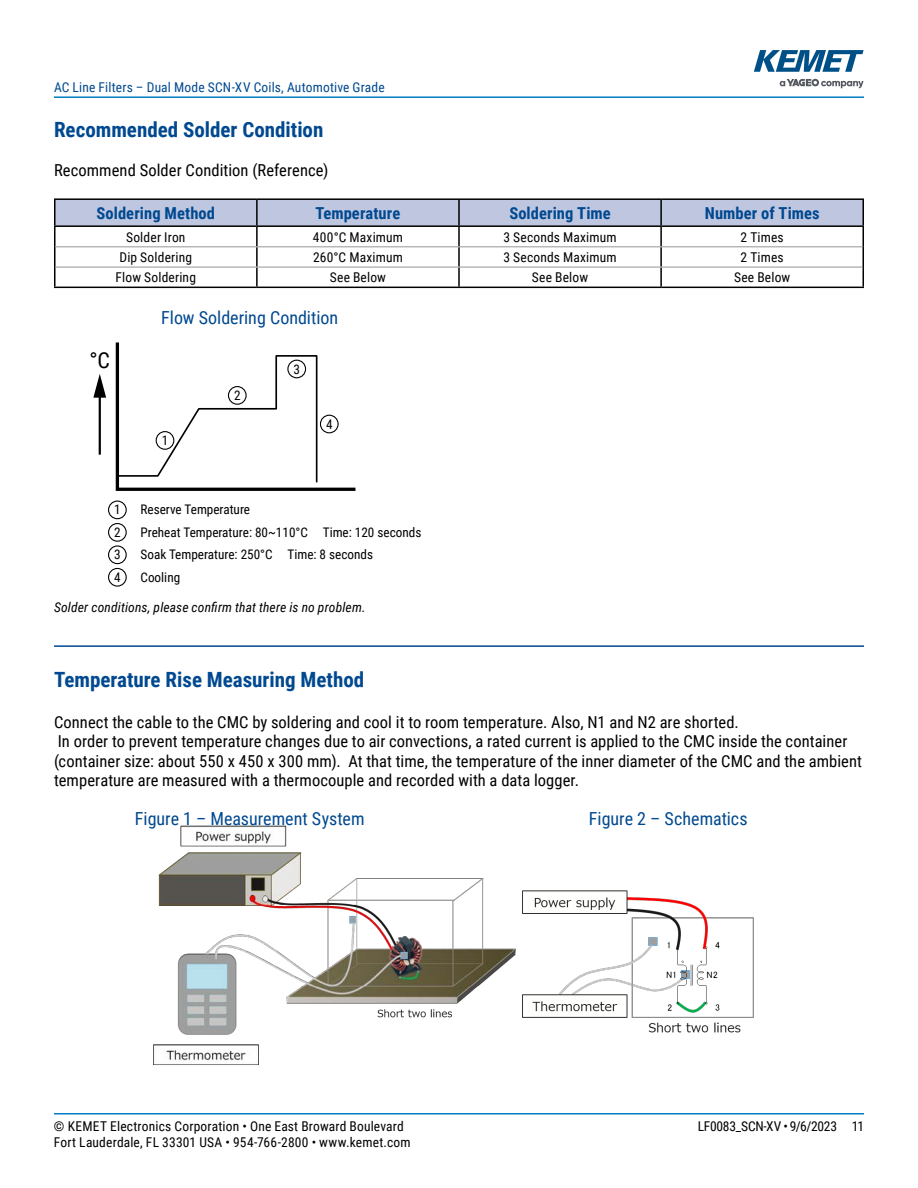
<style>
.page{position:relative;width:918px;height:1188px;background:#fff}
.page>*{position:absolute;margin:0;border:0;box-sizing:border-box;transform-origin:0 0}
.t1{font:22.05px "Roboto Condensed";color:#000}
.t2{font:700 21px "Roboto Condensed";color:#004990}
.t3{font:18px "Roboto Condensed";color:#004990}
.t4{font:16.5px/19.5px "Roboto Condensed";letter-spacing:.005em;color:#000}
.t5{font:700 16.5px "Roboto Condensed";letter-spacing:.005em;color:#004990}
.t6{font:13.5px "Roboto Condensed";letter-spacing:.015em;color:#000}
.t7{font:italic 13.5px "Roboto Condensed";letter-spacing:.01em;color:#000}
.t8{font:13.5px "Roboto Condensed";letter-spacing:.015em;color:#004990}
.t9{font:13.5px "Roboto Condensed";letter-spacing:-.02em;color:#000}
.t10{font:13.2px/22.5px "Roboto Condensed";color:#000}
</style>
<div class="page">
<hr style="left:54px;top:1113px;width:810px;height:2px;background:#007dc3">
<hr style="left:54px;top:96px;width:810px;height:2px;background:#007dc3">
<svg style="left:780px;top:79px;width:84px;height:9px"></svg>
<svg style="left:754px;top:50px;width:110px;height:22px"></svg>
<hr style="left:54px;top:645px;width:810px;height:2px;background:#004990">
<hr style="left:458px;top:247px;width:2px;height:20px;background:#000">
<hr style="left:458px;top:267px;width:2px;height:20px;background:#000">
<hr style="left:54px;top:225px;width:203px;height:2px;background:#000">
<hr style="left:661px;top:225px;width:203px;height:2px;background:#000">
<hr style="left:54px;top:198px;width:203px;height:2px;background:#000">
<hr style="left:54px;top:200px;width:2px;height:25px;background:#000">
<hr style="left:257px;top:198px;width:202px;height:2px;background:#000">
<hr style="left:459px;top:198px;width:202px;height:2px;background:#000">
<hr style="left:661px;top:198px;width:203px;height:2px;background:#000">
<hr style="left:862px;top:200px;width:2px;height:25px;background:#000">
<hr style="left:54px;top:227px;width:2px;height:20px;background:#000">
<hr style="left:862px;top:227px;width:2px;height:20px;background:#000">
<hr style="left:54px;top:247px;width:2px;height:20px;background:#000">
<hr style="left:660px;top:247px;width:2px;height:20px;background:#000">
<hr style="left:862px;top:247px;width:2px;height:20px;background:#000">
<hr style="left:54px;top:267px;width:2px;height:20px;background:#000">
<hr style="left:660px;top:267px;width:2px;height:20px;background:#000">
<hr style="left:862px;top:267px;width:2px;height:20px;background:#000">
<hr style="left:54px;top:287px;width:203px;height:1px;background:#000">
<hr style="left:257px;top:287px;width:202px;height:1px;background:#000">
<hr style="left:459px;top:287px;width:202px;height:1px;background:#000">
<hr style="left:661px;top:287px;width:203px;height:1px;background:#000">
<svg style="left:55px;top:199px;width:808px;height:47px"></svg>
<hr style="left:256px;top:247px;width:2px;height:20px;background:#000">
<hr style="left:256px;top:267px;width:2px;height:20px;background:#000">
<hr style="left:56px;top:246px;width:201px;height:1px;background:#939598">
<hr style="left:257px;top:246px;width:202px;height:1px;background:#939598">
<hr style="left:459px;top:246px;width:202px;height:1px;background:#939598">
<hr style="left:661px;top:246px;width:201px;height:1px;background:#939598">
<hr style="left:56px;top:267px;width:201px;height:1px;background:#939598">
<hr style="left:257px;top:267px;width:202px;height:1px;background:#939598">
<hr style="left:459px;top:267px;width:202px;height:1px;background:#939598">
<hr style="left:661px;top:267px;width:201px;height:1px;background:#939598">
<hr style="left:99px;top:393px;width:2px;height:62px;background:#000">
<svg style="left:93px;top:374px;width:13px;height:24px"></svg>
<svg style="left:115px;top:342px;width:241px;height:149px"></svg>
<div style="left:156px;top:431px;width:18px;height:19px;border:1px solid #000;border-radius:50%"></div>
<div style="left:108px;top:501px;width:19px;height:18px;border:1px solid #000;border-radius:50%"></div>
<div style="left:108px;top:523px;width:19px;height:19px;border:1px solid #000;border-radius:50%"></div>
<div style="left:108px;top:545px;width:19px;height:19px;border:1px solid #000;border-radius:50%"></div>
<div style="left:108px;top:568px;width:19px;height:19px;border:1px solid #000;border-radius:50%"></div>
<div style="left:228px;top:386px;width:19px;height:19px;border:1px solid #000;border-radius:50%"></div>
<div style="left:320px;top:415px;width:19px;height:18px;border:1px solid #000;border-radius:50%"></div>
<div style="left:287px;top:360px;width:19px;height:18px;border:1px solid #000;border-radius:50%"></div>
<img style="left:153px;top:825px;width:363px;height:240px">
<img style="left:522px;top:890px;width:232px;height:143px">
<p class="t8" style="left:54px;top:78px;width:332px">AC Line Filters – Dual Mode SCN-XV Coils, Automotive Grade</p>
<p class="t2" style="left:54px;top:115px;width:271px">Recommended Solder Condition</p>
<p class="t4" style="left:54px;top:160px;width:276px">Recommend Solder Condition (Reference)</p>
<p class="t5" style="left:96px;top:201px;width:120px">Soldering Method</p>
<p class="t5" style="left:316px;top:201px;width:86px">Temperature</p>
<p class="t5" style="left:509px;top:201px;width:103px">Soldering Time</p>
<p class="t5" style="left:705px;top:201px;width:116px">Number of Times</p>
<p class="t6" style="left:126px;top:228px;width:61px">Solder Iron</p>
<p class="t6" style="left:313px;top:228px;width:92px">400°C Maximum</p>
<p class="t6" style="left:503px;top:228px;width:115px">3 Seconds Maximum</p>
<p class="t6" style="left:741px;top:228px;width:45px">2 Times</p>
<p class="t6" style="left:119px;top:248px;width:74px">Dip Soldering</p>
<p class="t6" style="left:313px;top:248px;width:91px">260°C Maximum</p>
<p class="t6" style="left:503px;top:248px;width:115px">3 Seconds Maximum</p>
<p class="t6" style="left:741px;top:248px;width:45px">2 Times</p>
<p class="t6" style="left:116px;top:268px;width:82px">Flow Soldering</p>
<p class="t6" style="left:330px;top:268px;width:58px">See Below</p>
<p class="t6" style="left:532px;top:268px;width:58px">See Below</p>
<p class="t6" style="left:734px;top:268px;width:58px">See Below</p>
<h1 class="t1" style="left:89px;top:345px;width:22px">°C</h1>
<p class="t3" style="left:161px;top:305px;width:178px">Flow Soldering Condition</p>
<p class="t10" style="left:162px;top:429px;width:8px">1</p>
<p class="t10" style="left:234px;top:384px;width:8px">2</p>
<p class="t10" style="left:293px;top:357px;width:8px">3</p>
<p class="t10" style="left:326px;top:412px;width:8px">4</p>
<p class="t10" style="left:114px;top:498px;width:8px">1</p>
<p class="t10" style="left:141px;top:498px;width:282px">Reserve Temperature<br>Preheat Temperature: 80~110°C Time: 120 seconds<br>Soak Temperature: 250°C Time: 8 seconds<br>Cooling</p>
<p class="t10" style="left:114px;top:520px;width:8px;text-align:justify">2<br>3<br>4</p>
<p class="t7" style="left:54px;top:598px;width:313px">Solder conditions, please confirm that there is no problem.</p>
<p class="t2" style="left:54px;top:665px;width:312px">Temperature Rise Measuring Method</p>
<p class="t4" style="left:54px;top:712px;width:810px">Connect the cable to the CMC by soldering and cool it to room temperature. Also, N1 and N2 are shorted.<br>In order to prevent temperature changes due to air convections, a rated current is applied to the CMC inside the container (container size: about 550 x 450 x 300 mm). At that time, the temperature of the inner diameter of the CMC and the ambient temperature are measured with a thermocouple and recorded with a data logger.</p>
<p class="t3" style="left:135px;top:806px;width:231px">Figure 1 – Measurement System</p>
<p class="t3" style="left:589px;top:806px;width:160px">Figure 2 – Schematics</p>
<p class="t6" style="left:54px;top:1116px;width:351px">© KEMET Electronics Corporation • One East Broward Boulevard</p>
<p class="t9" style="left:698px;top:1116px;width:168px">LF0083_SCN-XV • 9/6/2023 11</p>
<p class="t6" style="left:54px;top:1133px;width:358px">Fort Lauderdale, FL 33301 USA • 954-766-2800 • www.kemet.com</p>
</div>
